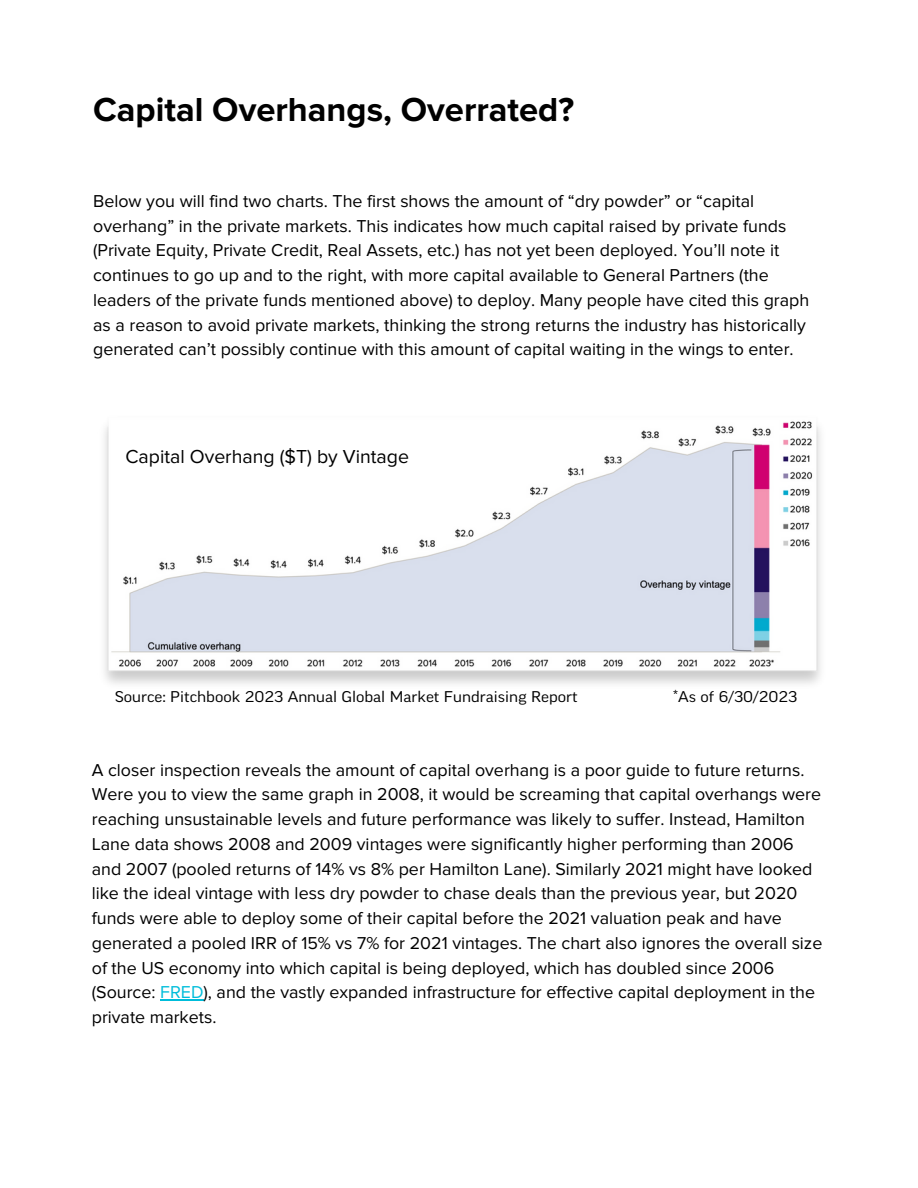
<style>
.page{position:relative;width:918px;height:1188px;background:#fff}
.page>*{position:absolute;margin:0;border:0;box-sizing:border-box;transform-origin:0 0}
.t1{font:700 34.5px "Proxima Nova";color:#000}
.t2{font:19.5px "Proxima Nova";color:#000}
.t3{font:17.85px/24.8px "Proxima Nova";color:#000}
.t4{font:expanded 15px "Good Pro";color:#000}
.s1{color:#00bdda}
</style>
<div class="page">
<hr style="left:160px;top:999px;width:44px;height:2px;background:#00bdda">
<img style="left:104px;top:421px;width:717px;height:263px">
<h1 class="t1" style="left:93px;top:89px;width:483px">Capital Overhangs, Overrated?</h1>
<h2 class="t3" style="left:93px;top:189px;width:718px">Below you will find two charts. The first shows the amount of “dry powder” or “capital overhang” in the private markets. This indicates how much capital raised by private funds (Private Equity, Private Credit, Real Assets, etc.) has not yet been deployed. You’ll note it continues to go up and to the right, with more capital available to General Partners (the leaders of the private funds mentioned above) to deploy. Many people have cited this graph as a reason to avoid private markets, thinking the strong returns the industry has historically generated can’t possibly continue with this amount of capital waiting in the wings to enter.</h2>
<p class="t2" style="left:125px;top:445px;width:285px">Capital Overhang ($T) by Vintage</p>
<h2 class="t4" style="left:115px;top:690px;width:464px">Source: Pitchbook 2023 Annual Global Market Fundraising Report</h2>
<h2 class="t4" style="left:673px;top:690px;width:126px">*As of 6/30/2023</h2>
<p class="t3" style="left:92px;top:758px;width:732px">A closer inspection reveals the amount of capital overhang is a poor guide to future returns.<br>Were you to view the same graph in 2008, it would be screaming that capital overhangs were reaching unsustainable levels and future performance was likely to suffer. Instead, Hamilton Lane data shows 2008 and 2009 vintages were significantly higher performing than 2006 and 2007 (pooled returns of 14% vs 8% per Hamilton Lane). Similarly 2021 might have looked like the ideal vintage with less dry powder to chase deals than the previous year, but 2020 funds were able to deploy some of their capital before the 2021 valuation peak and have generated a pooled IRR of 15% vs 7% for 2021 vintages. The chart also ignores the overall size of the US economy into which capital is being deployed, which has doubled since 2006 (Source: <span class="s1">FRED</span>), and the vastly expanded infrastructure for effective capital deployment in the private markets.</p>
</div>
